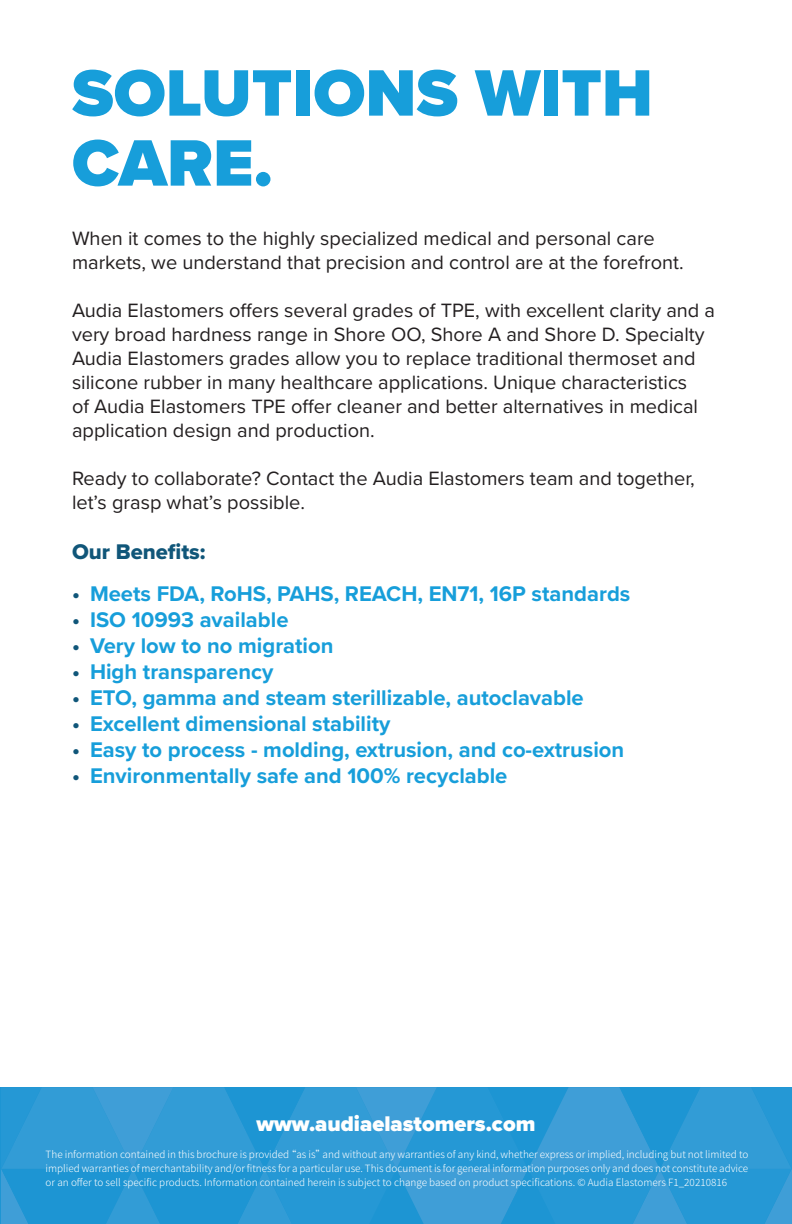
<style>
.page{position:relative;width:792px;height:1224px;background:#fff}
.page>*{position:absolute;margin:0;border:0;box-sizing:border-box;transform-origin:0 0}
.t1{font:900 68px/70px "Proxima Nova";color:#179eda}
.t2{font:700 22px "Proxima Nova";color:#179eda}
.t3{font:900 22px "Proxima Nova";color:#fff}
.t4{font:22px "Proxima Nova Extrabld";color:#105679}
.t5{font:20px/24px "Proxima Nova";color:#231f20}
.Body{font:300 10px/14px "Source Han Sans CN";color:#fff;text-align:justify}
.s1{color:#105679}
</style>
<div class="page">
<svg style="left:1px;top:1087px;width:791px;height:137px;background:#2c99d5"></svg>
<p class="t1" style="left:72px;top:57px;width:582px">SOLUTIONS WITH<br>CARE.</p>
<p class="t5" style="left:72px;top:225px;width:613px">When it comes to the highly specialized medical and personal care markets, we understand that precision and control are at the forefront.</p>
<p class="t5" style="left:72px;top:297px;width:645px">Audia Elastomers offers several grades of TPE, with excellent clarity and a very broad hardness range in Shore OO, Shore A and Shore D. Specialty Audia Elastomers grades allow you to replace traditional thermoset and silicone rubber in many healthcare applications. Unique characteristics<br>of Audia Elastomers TPE offer cleaner and better alternatives in medical application design and production.</p>
<p class="t5" style="left:72px;top:465px;width:624px">Ready to collaborate? Contact the Audia Elastomers team and together, let’s grasp what’s possible.</p>
<p class="t4" style="left:72px;top:535px;width:135px">Our Benefits:</p>
<p class="t2" style="left:72px;top:577px;width:560px"><span class="s1">•</span> Meets FDA, RoHS, PAHS, REACH, EN71, 16P standards</p>
<p class="t2" style="left:72px;top:603px;width:218px"><span class="s1">•</span> ISO 10993 available</p>
<p class="t2" style="left:72px;top:629px;width:263px"><span class="s1">•</span> Very low to no migration</p>
<p class="t2" style="left:72px;top:655px;width:203px"><span class="s1">•</span> High transparency</p>
<p class="t2" style="left:72px;top:681px;width:513px"><span class="s1">•</span> ETO, gamma and steam sterillizable, autoclavable</p>
<p class="t2" style="left:72px;top:707px;width:320px"><span class="s1">•</span> Excellent dimensional stability</p>
<p class="t2" style="left:72px;top:733px;width:554px"><span class="s1">•</span> Easy to process - molding, extrusion, and co-extrusion</p>
<p class="t2" style="left:72px;top:759px;width:437px"><span class="s1">•</span> Environmentally safe and 100% recyclable</p>
<p class="t3" style="left:257px;top:1107px;width:280px">www.audiaelastomers.com</p>
<p class="Body" style="left:46px;top:1148px;width:704px">The information contained in this brochure is provided “as is”and without any warranties of any kind, whether express or implied, including but not limited to implied warranties of merchantability and/or fitness for a particular use. This document is for general information purposes only and does not constitute advice or an offer to sell specific products. Information contained herein is subject to change based on product specifications. © Audia Elastomers F1_20210816</p>
</div>
